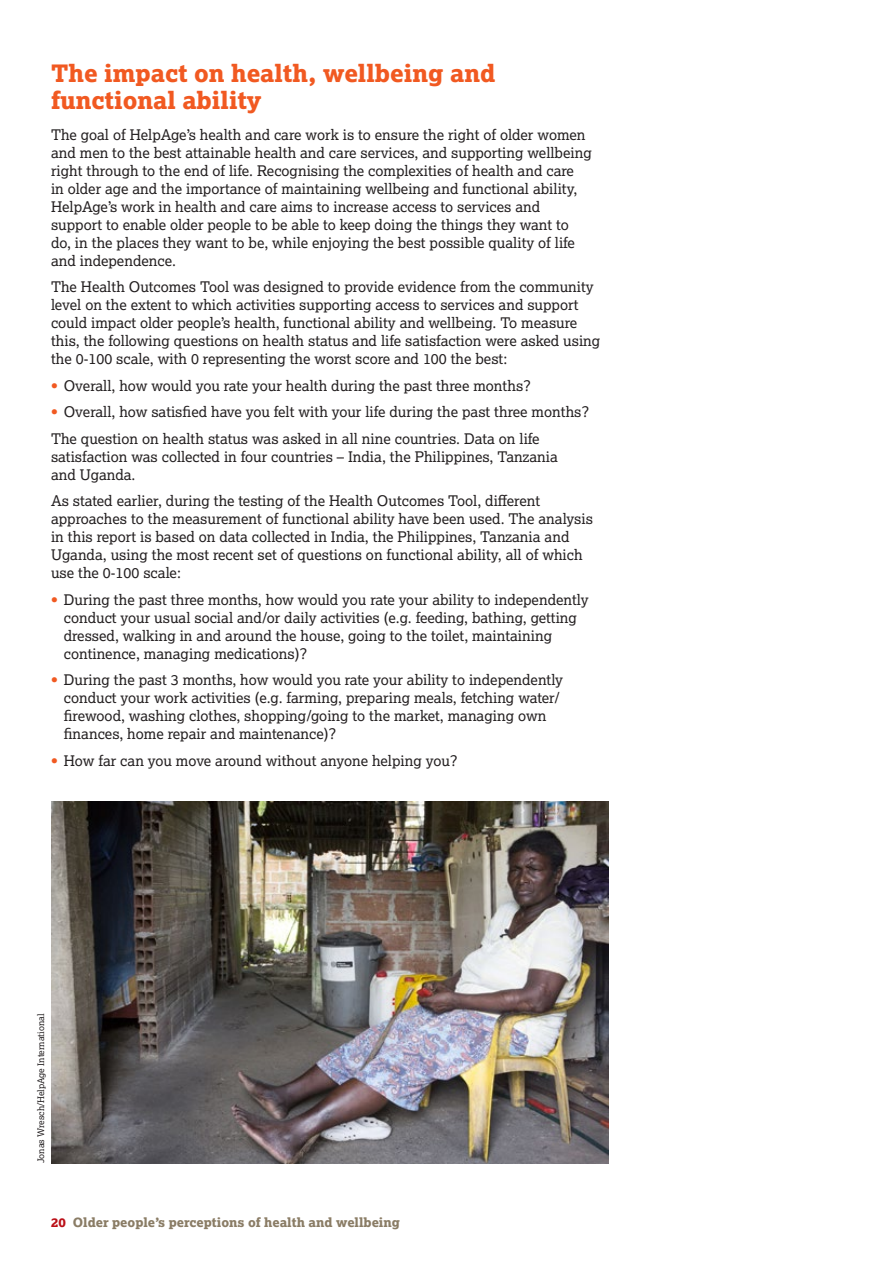
<style>
.page{position:relative;width:893px;height:1263px;background:#fff}
.page>*{position:absolute;margin:0;border:0;box-sizing:border-box;transform-origin:0 0}
.t1{font:24px/27px "Lexia X Bold";color:#f15921}
.t2{font:14.7px/18px "Lexia";color:#231f20}
.t3{font:12.75px "Lexia X Bold";color:#8a7c65}
.t4{font:9px "Lexia";color:#231f20}
.s1{font-weight:700;color:#f15921}
.s2{color:#bb1018}
</style>
<div class="page">
<img style="left:51px;top:801px;width:557px;height:362px">
<h1 class="t1" style="left:51px;top:59px;width:446px">The impact on health, wellbeing and functional ability</h1>
<p class="t2" style="left:51px;top:125px;width:542px">The goal of HelpAge’s health and care work is to ensure the right of older women and men to the best attainable health and care services, and supporting wellbeing right through to the end of life. Recognising the complexities of health and care<br>in older age and the importance of maintaining wellbeing and functional ability, HelpAge’s work in health and care aims to increase access to services and support to enable older people to be able to keep doing the things they want to do, in the places they want to be, while enjoying the best possible quality of life and independence.</p>
<p class="t2" style="left:51px;top:278px;width:551px">The Health Outcomes Tool was designed to provide evidence from the community level on the extent to which activities supporting access to services and support could impact older people’s health, functional ability and wellbeing. To measure this, the following questions on health status and life satisfaction were asked using the 0-100 scale, with 0 representing the worst score and 100 the best:</p>
<p class="t2" style="left:51px;top:376px;width:482px"><span class="s1">•</span> Overall, how would you rate your health during the past three months?</p>
<p class="t2" style="left:51px;top:398px;width:540px;line-height:26.5px"><span class="s1">•</span> Overall, how satisfied have you felt with your life during the past three months?<br>The question on health status was asked in all nine countries. Data on life</p>
<p class="t2" style="left:51px;top:447px;width:508px">satisfaction was collected in four countries – India, the Philippines, Tanzania and Uganda.</p>
<p class="t2" style="left:51px;top:492px;width:543px">As stated earlier, during the testing of the Health Outcomes Tool, different approaches to the measurement of functional ability have been used. The analysis in this report is based on data collected in India, the Philippines, Tanzania and Uganda, using the most recent set of questions on functional ability, all of which use the 0-100 scale:</p>
<p class="t2" style="left:64px;top:590px;width:526px;text-indent:-13px"><span class="s1">•</span> During the past three months, how would you rate your ability to independently conduct your usual social and/or daily activities (e.g. feeding, bathing, getting dressed, walking in and around the house, going to the toilet, maintaining continence, managing medications)?</p>
<p class="t2" style="left:64px;top:671px;width:501px;text-indent:-13px"><span class="s1">•</span> During the past 3 months, how would you rate your ability to independently conduct your work activities (e.g. farming, preparing meals, fetching water/ firewood, washing clothes, shopping/going to the market, managing own finances, home repair and maintenance)?</p>
<p class="t2" style="left:51px;top:751px;width:408px"><span class="s1">•</span> How far can you move around without anyone helping you?</p>
<p class="t4" style="left:35px;top:1163px;width:151px;rotate:-90deg">Jonas Wresch/HelpAge International</p>
<p class="t3" style="left:51px;top:1214px;width:351px"><span class="s2">20</span> Older people’s perceptions of health and wellbeing</p>
</div>
